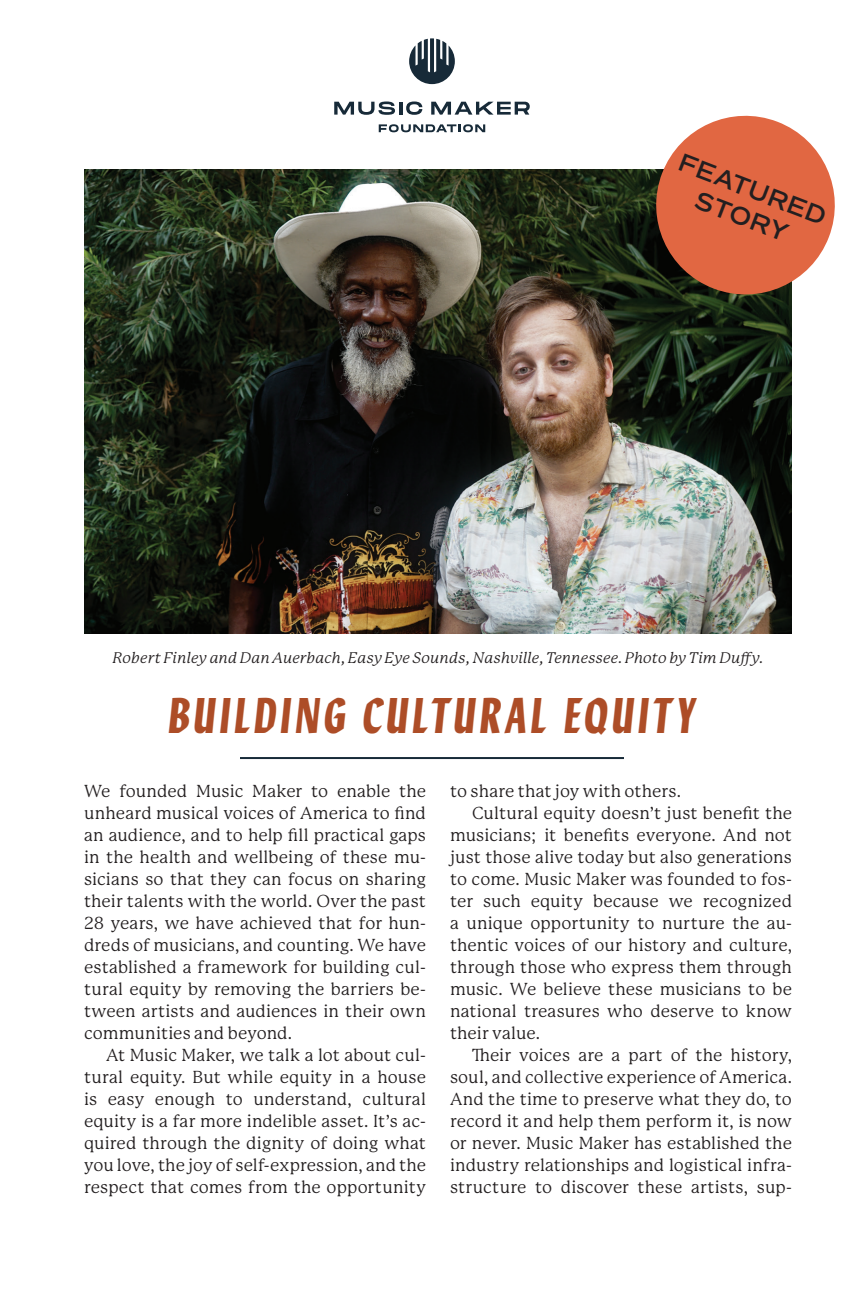
<style>
.page{position:relative;width:864px;height:1296px;background:#fff}
.page>*{position:absolute;margin:0;border:0;box-sizing:border-box;transform-origin:0 0}
.Header_with_rule_und{font:italic 700 50px "Lydia Condensed";letter-spacing:.065em;color:#ad4d27}
.C_head{font:600 25.8px "Commuters Sans";color:#231f20}
.Featured_text{font:17px/22px "P22 Mackinac Pro";letter-spacing:.01em;color:#231f20;text-align:justify}
.t1{font:italic 15px "P22 Mackinac Pro";letter-spacing:.005em;color:#231f20}
</style>
<div class="page">
<img style="left:84px;top:169px;width:708px;height:464px">
<svg style="left:644px;top:115px;width:191px;height:191px"></svg>
<svg style="left:334px;top:102px;width:88px;height:13px"></svg>
<svg style="left:431px;top:102px;width:99px;height:13px"></svg>
<svg style="left:379px;top:124px;width:106px;height:8px"></svg>
<svg style="left:409px;top:38px;width:46px;height:46px"></svg>
<hr style="left:240px;top:757px;width:384px;height:2px;background:#162a38">
<p class="C_head" style="left:685px;top:146px;width:158px;rotate:21deg">FEATURED</p>
<p class="C_head" style="left:702px;top:184px;width:100px;rotate:21deg">STORY</p>
<p class="t1" style="left:113px;top:649px;width:652px">Robert Finley and Dan Auerbach, Easy Eye Sounds, Nashville, Tennessee. Photo by Tim Duffy.</p>
<p class="Header_with_rule_und" style="left:169px;top:679px;width:528px">BUILDING CULTURAL EQUITY</p>
<p class="Featured_text" style="left:84px;top:781px;width:344px">We founded Music Maker to enable the unheard musical voices of America to find an audience, and to help fill practical gaps in the health and wellbeing of these mu&shy;sicians so that they can focus on sharing their talents with the world. Over the past 28 years, we have achieved that for hun&shy;dreds of musicians, and counting. We have established a framework for building cul&shy;tural equity by removing the barriers be&shy;tween artists and audiences in their own communities and beyond.</p>
<p class="Featured_text" style="left:84px;top:1045px;width:344px;text-indent:22px">At Music Maker, we talk a lot about cul&shy;tural equity. But while equity in a house is easy enough to understand, cultural equity is a far more indelible asset. It’s ac&shy;quired through the dignity of doing what you love, the joy of self-expression, and the respect that comes from the opportunity</p>
<p class="Featured_text" style="left:450px;top:781px;width:233px">to share that joy with others.</p>
<p class="Featured_text" style="left:450px;top:803px;width:344px;text-indent:22px">Cultural equity doesn’t just benefit the musicians; it benefits everyone. And not just those alive today but also generations to come. Music Maker was founded to fos&shy;ter such equity because we recognized a unique opportunity to nurture the au&shy;thentic voices of our history and culture, through those who express them through music. We believe these musicians to be national treasures who deserve to know their value.</p>
<p class="Featured_text" style="left:450px;top:1045px;width:344px;text-indent:22px">Their voices are a part of the history, soul, and collective experience of America.<br>And the time to preserve what they do, to record it and help them perform it, is now or never. Music Maker has established the industry relationships and logistical infra&shy;structure to discover these artists, sup-</p>
</div>
